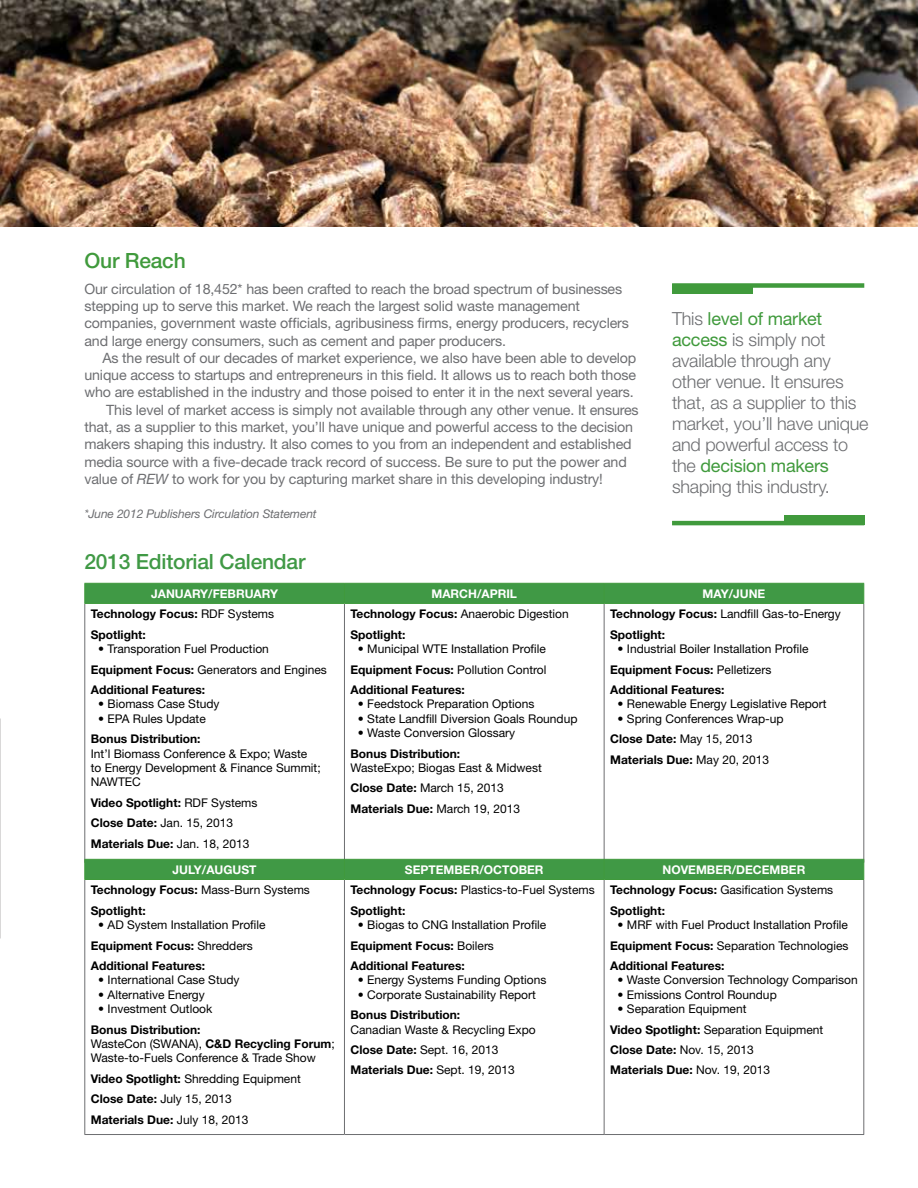
<style>
.page{position:relative;width:918px;height:1188px;background:#fff}
.page>*{position:absolute;margin:0;border:0;box-sizing:border-box;transform-origin:0 0}
.t1{font:500 21px "Helvetica Neue";letter-spacing:-.01em;color:#409945}
.t2{font:500 21px "Helvetica Neue";letter-spacing:-.01em;color:#409a3c}
.t3{font:300 18px/21px "Helvetica Neue";letter-spacing:-.01em;color:#6d6e71}
.t4{font:14.25px/17.2px "Helvetica Neue";letter-spacing:-.01em;color:#6d6e71}
.t5{font:12px/20.4px "Helvetica Neue";color:#000}
.t6{font:700 12px/20.4px "Helvetica Neue";color:#000}
.t7{font:700 12px "Helvetica Neue";color:#fff}
.t8{font:italic 12px "Helvetica Neue";letter-spacing:-.01em;color:#6d6e71}
.s1{font-style:italic}
.s2{font-weight:400;color:#409a3c}
.s3{font-weight:400}
.s4{font-weight:700}
</style>
<div class="page">
<img style="left:0;top:0;width:918px;height:227px">
<hr style="left:672px;top:521px;width:192px;height:4px;background:#409a3c">
<div style="left:784px;top:515px;width:80px;height:9px;background:#409a3c"></div>
<svg style="left:85px;top:604px;width:778px;height:255px"></svg>
<hr style="left:604px;top:604px;width:1px;height:258px;background:#6d6e71">
<hr style="left:344px;top:604px;width:1px;height:258px;background:#6d6e71">
<hr style="left:84px;top:604px;width:1px;height:258px;background:#6d6e71">
<hr style="left:863px;top:604px;width:1px;height:258px;background:#6d6e71">
<hr style="left:84px;top:603px;width:260px;height:1px;background:#409a3c">
<hr style="left:344px;top:603px;width:260px;height:1px;background:#409a3c">
<hr style="left:604px;top:603px;width:260px;height:1px;background:#409a3c">
<div style="left:84px;top:583px;width:780px;height:20px;background:#409945"></div>
<div style="left:672px;top:283px;width:192px;height:5px;background:#409a3c"></div>
<div style="left:672px;top:284px;width:80px;height:10px;background:#409a3c"></div>
<hr style="left:604px;top:880px;width:1px;height:254px;background:#6d6e71">
<hr style="left:344px;top:880px;width:1px;height:254px;background:#6d6e71">
<hr style="left:84px;top:880px;width:1px;height:254px;background:#6d6e71">
<hr style="left:863px;top:880px;width:1px;height:254px;background:#6d6e71">
<hr style="left:84px;top:1134px;width:260px;height:1px;background:#6d6e71">
<hr style="left:344px;top:1134px;width:260px;height:1px;background:#6d6e71">
<hr style="left:604px;top:1134px;width:260px;height:1px;background:#6d6e71">
<hr style="left:84px;top:879px;width:260px;height:1px;background:#409a3c">
<hr style="left:344px;top:879px;width:260px;height:1px;background:#409a3c">
<hr style="left:604px;top:879px;width:260px;height:1px;background:#409a3c">
<div style="left:84px;top:859px;width:780px;height:20px;background:#409945"></div>
<h1 class="t2" style="left:84px;top:248px;width:103px">Our Reach</h1>
<p class="t4" style="left:84px;top:280px;width:546px">Our circulation of 18,452* has been crafted to reach the broad spectrum of businesses stepping up to serve this market. We reach the largest solid waste management companies, government waste officials, agribusiness firms, energy producers, recyclers and large energy consumers, such as cement and paper producers.</p>
<p class="t4" style="left:102px;top:349px;width:535px">As the result of our decades of market experience, we also have been able to develop</p>
<p class="t4" style="left:84px;top:366px;width:553px">unique access to startups and entrepreneurs in this field. It allows us to reach both those</p>
<p class="t4" style="left:84px;top:384px;width:551px">who are established in the industry and those poised to enter it in the next several years.</p>
<p class="t4" style="left:106px;top:401px;width:534px">This level of market access is simply not available through any other venue. It ensures</p>
<p class="t4" style="left:84px;top:418px;width:550px">that, as a supplier to this market, you’ll have unique and powerful access to the decision</p>
<p class="t4" style="left:84px;top:435px;width:549px">makers shaping this industry. It also comes to you from an independent and established</p>
<p class="t4" style="left:84px;top:453px;width:544px">media source with a five-decade track record of success. Be sure to put the power and</p>
<p class="t4" style="left:84px;top:470px;width:520px">value of <span class="s1">REW</span> to work for you by capturing market share in this developing industry!</p>
<p class="t8" style="left:84px;top:507px;width:234px">*June 2012 Publishers Circulation Statement</p>
<h2 class="t3" style="left:672px;top:308px;width:198px">This <span class="s2">level of market access</span> is simply not available through any other venue. It ensures that, as a supplier to this market, you’ll have unique and powerful access to the <span class="s2">decision makers </span>shaping this industry.</h2>
<h1 class="t1" style="left:84px;top:549px;width:223px">2013 Editorial Calendar</h1>
<p class="t7" style="left:151px;top:586px;width:128px">January/February</p>
<p class="t7" style="left:432px;top:586px;width:87px">March/April</p>
<p class="t7" style="left:703px;top:586px;width:64px">May/June</p>
<p class="t6" style="left:91px;top:604px;width:185px">Technology Focus: <span class="s3">RDF Systems<br></span>Spotlight:</p>
<p class="t5" style="left:91px;top:638px;width:238px;text-indent:8px">• Transporation Fuel Production<br><span class="s4">Equipment Focus:</span> Generators and Engines<br><span class="s4">Additional Features:</span></p>
<p class="t5" style="left:98px;top:694px;width:123px">• Biomass Case Study</p>
<p class="t5" style="left:98px;top:708px;width:109px">• EPA Rules Update</p>
<p class="t6" style="left:91px;top:728px;width:111px">Bonus Distribution:</p>
<p class="t5" style="left:91px;top:746px;width:231px;line-height:14.4px">Int’l Biomass Conference &amp; Expo; Waste to Energy Development &amp; Finance Summit;<br>NAWTEC</p>
<p class="t6" style="left:91px;top:792px;width:168px">Video Spotlight: <span class="s3">RDF Systems<br></span>Close Date: <span class="s3">Jan. 15, 2013<br></span>Materials Due: <span class="s3">Jan. 18, 2013</span></p>
<p class="t6" style="left:610px;top:604px;width:232px">Technology Focus: <span class="s3">Landfill Gas-to-Energy<br></span>Spotlight:</p>
<p class="t5" style="left:610px;top:638px;width:200px;text-indent:8px">• Industrial Boiler Installation Profile<br><span class="s4">Equipment Focus:</span> Pelletizers<br><span class="s4">Additional Features:</span></p>
<p class="t5" style="left:618px;top:694px;width:210px">• Renewable Energy Legislative Report</p>
<p class="t5" style="left:610px;top:708px;width:175px;text-indent:8px">• Spring Conferences Wrap-up<br><span class="s4">Close Date:</span> May 15, 2013<br><span class="s4">Materials Due:</span> May 20, 2013</p>
<p class="t6" style="left:350px;top:604px;width:220px">Technology Focus: <span class="s3">Anaerobic Digestion<br></span>Spotlight:</p>
<p class="t5" style="left:350px;top:638px;width:197px;text-align:justify;text-indent:8px">• Municipal WTE Installation Profile <span class="s4">Equipment Focus:</span> Pollution Control <span class="s4">Additional Features:</span></p>
<p class="t5" style="left:358px;top:694px;width:178px">• Feedstock Preparation Options</p>
<p class="t5" style="left:358px;top:708px;width:221px">• State Landfill Diversion Goals Roundup</p>
<p class="t5" style="left:358px;top:722px;width:159px">• Waste Conversion Glossary</p>
<p class="t6" style="left:350px;top:743px;width:111px">Bonus Distribution:</p>
<p class="t5" style="left:350px;top:757px;width:193px">WasteExpo; Biogas East &amp; Midwest<br><span class="s4">Close Date:</span> March 15, 2013<br><span class="s4">Materials Due:</span> March 19, 2013</p>
<p class="t7" style="left:173px;top:862px;width:78px">July/August</p>
<p class="t7" style="left:405px;top:862px;width:140px">September/October</p>
<p class="t7" style="left:663px;top:862px;width:10px">Nov</p>
<p class="t7" style="left:688px;top:862px;width:119px">ember/December</p>
<p class="t6" style="left:91px;top:880px;width:221px">Technology Focus: <span class="s3">Mass-Burn Systems<br></span>Spotlight:</p>
<p class="t5" style="left:91px;top:915px;width:176px;text-indent:8px">• AD System Installation Profile<br><span class="s4">Equipment Focus:</span> Shredders<br><span class="s4">Additional Features:</span></p>
<p class="t5" style="left:98px;top:970px;width:143px">• International Case Study</p>
<p class="t5" style="left:98px;top:984px;width:108px">• Alternative Energy</p>
<p class="t5" style="left:98px;top:999px;width:116px">• Investment Outlook</p>
<p class="t5" style="left:91px;top:1022px;width:245px;line-height:14.4px"><span class="s4">Bonus Distribution:<br></span>WasteCon (SWANA), <span class="s4">C&amp;D Recycling Forum</span>;<br>Waste-to-Fuels Conference &amp; Trade Show</p>
<p class="t5" style="left:91px;top:1068px;width:212px"><span class="s4">Video Spotlight:</span> Shredding Equipment<br><span class="s4">Close Date:</span> July 15, 2013<br><span class="s4">Materials Due:</span> July 18, 2013</p>
<p class="t6" style="left:350px;top:880px;width:246px">Technology Focus: <span class="s3">Plastics-to-Fuel Systems<br></span>Spotlight:</p>
<p class="t5" style="left:350px;top:915px;width:197px;text-indent:8px">• Biogas to CNG Installation Profile<br><span class="s4">Equipment Focus:</span> Boilers<br><span class="s4">Additional Features:</span></p>
<p class="t5" style="left:358px;top:970px;width:190px">• Energy Systems Funding Options</p>
<p class="t5" style="left:358px;top:984px;width:180px">• Corporate Sustainability Report</p>
<p class="t6" style="left:350px;top:1004px;width:111px">Bonus Distribution:</p>
<p class="t5" style="left:350px;top:1019px;width:187px">Canadian Waste &amp; Recycling Expo<br><span class="s4">Close Date:</span> Sept. 16, 2013<br><span class="s4">Materials Due:</span> Sept. 19, 2013</p>
<p class="t6" style="left:610px;top:880px;width:225px">Technology Focus: <span class="s3">Gasification Systems<br></span>Spotlight:</p>
<p class="t5" style="left:610px;top:915px;width:240px;text-align:justify;text-indent:8px">• MRF with Fuel Product Installation Profile <span class="s4">Equipment Focus:</span> Separation Technologies <span class="s4">Additional Features:</span></p>
<p class="t5" style="left:618px;top:970px;width:242px">• Waste Conversion Technology Comparison</p>
<p class="t5" style="left:618px;top:984px;width:161px">• Emissions Control Roundup</p>
<p class="t5" style="left:610px;top:999px;width:215px;text-indent:8px">• Separation Equipment<br><span class="s4">Video Spotlight:</span> Separation Equipment<br><span class="s4">Close Date:</span> Nov. 15, 2013<br><span class="s4">Materials Due:</span> Nov. 19, 2013</p>
</div>
